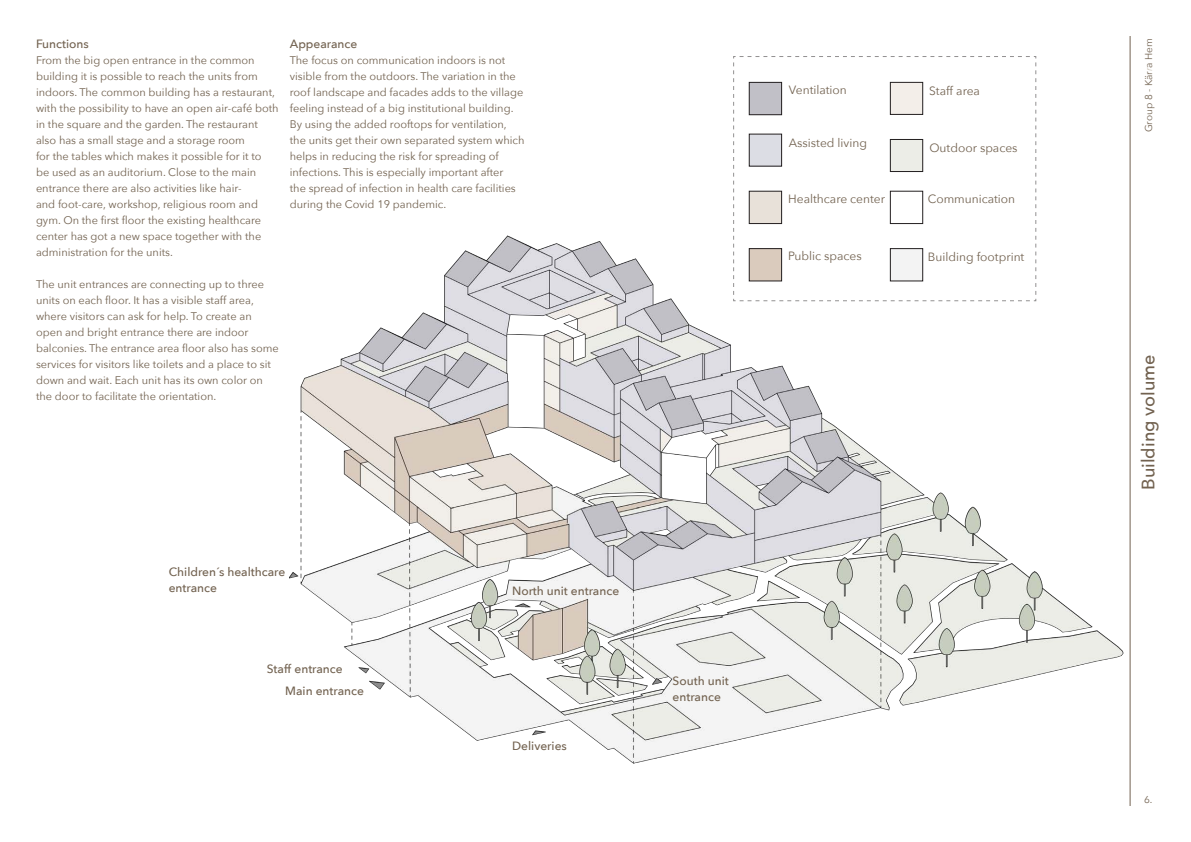
<style>
.page{position:relative;width:1191px;height:842px;background:#fff}
.page>*{position:absolute;margin:0;border:0;box-sizing:border-box;transform-origin:0 0}
.t1{font:500 18px "Avenir Next";color:#726250}
.t2{font:500 12px/16px "Avenir Next";color:#726250}
.t3{font:12px "Avenir Next";color:#726250}
.t4{font:11px/16px "Avenir Next";color:#726250}
.t5{font:10px "Avenir Next";color:#726250}
.s1{font-style:italic;color:#d1cabf}
</style>
<div class="page">
<hr style="left:1129px;top:36px;width:1px;height:770px;background:#726250">
<svg style="left:733px;top:56px;width:303px;height:180px"></svg>
<div style="left:749px;top:82px;width:32px;height:33px;background:#c1c0c7"></div>
<div style="left:749px;top:82px;width:32px;height:33px;border:1px solid #231f20"></div>
<div style="left:749px;top:134px;width:32px;height:32px;background:#dcdde4"></div>
<div style="left:890px;top:82px;width:32px;height:32px;background:#f3eee9"></div>
<div style="left:890px;top:82px;width:32px;height:33px;border:1px solid #231f20"></div>
<div style="left:749px;top:191px;width:32px;height:33px;background:#e8e1d9"></div>
<div style="left:749px;top:191px;width:32px;height:33px;border:1px solid #231f20"></div>
<div style="left:890px;top:139px;width:32px;height:33px;background:#ecede7"></div>
<div style="left:890px;top:139px;width:32px;height:33px;border:1px solid #231f20"></div>
<div style="left:890px;top:191px;width:32px;height:33px;background:#fff"></div>
<div style="left:890px;top:191px;width:32px;height:33px;border:1px solid #231f20"></div>
<img style="left:290px;top:236px;width:833px;height:528px">
<p class="t2" style="left:36px;top:35px;width:54px">Functions</p>
<p class="t4" style="left:36px;top:52px;width:244px">From the big open entrance in the common building it is possible to reach the units from indoors. The common building has a restaurant, with the possibility to have an open air-café both in the square and the garden. The restaurant also has a small stage and a storage room<br>for the tables which makes it possible for it to<br>be used as an auditorium. Close to the main entrance there are also activities like hair-<br>and foot-care, workshop, religious room and gym. On the first floor the existing healthcare center has got a new space together with the administration for the units.</p>
<p class="t4" style="left:36px;top:276px;width:244px">The unit entrances are connecting up to three units on each floor. It has a visible staff area, where visitors can ask for help. To create an open and bright entrance there are indoor balconies. The entrance area floor also has some services for visitors like toilets and a place to sit down and wait. Each unit has its own color on the door to facilitate the orientation.</p>
<p class="t2" style="left:290px;top:35px;width:69px">Appearance</p>
<p class="t4" style="left:290px;top:52px;width:236px">The focus on communication indoors is not visible from the outdoors. The variation in the roof landscape and facades adds to the village feeling instead of a big institutional building.<br>By using the added rooftops for ventilation, the units get their own separated system which helps in reducing the risk for spreading of infections. This is especially important after<br>the spread of infection in health care facilities during the Covid 19 pandemic.</p>
<p class="t3" style="left:789px;top:80px;width:60px">Ventilation</p>
<p class="t3" style="left:929px;top:81px;width:52px">Staff area</p>
<p class="t3" style="left:789px;top:133px;width:80px">Assisted living</p>
<p class="t3" style="left:788px;top:189px;width:98px">Healthcare center</p>
<p class="t3" style="left:929px;top:138px;width:90px">Outdoor spaces</p>
<p class="t3" style="left:928px;top:189px;width:89px">Communication</p>
<p class="t3" style="left:788px;top:246px;width:75px">Public spaces</p>
<p class="t3" style="left:928px;top:247px;width:98px">Building footprint</p>
<p class="t2" style="left:169px;top:563px;width:118px">Children´s healthcare entrance</p>
<p class="t2" style="left:267px;top:661px;width:77px">Staff entrance</p>
<p class="t2" style="left:285px;top:682px;width:80px">Main entrance</p>
<p class="t2" style="left:512px;top:582px;width:109px">North unit entrance</p>
<p class="t2" style="left:512px;top:737px;width:56px">Deliveries</p>
<p class="t2" style="left:672px;top:672px;width:58px">South unit</p>
<p class="t2" style="left:672px;top:688px;width:50px">entrance</p>
<p class="t5" style="left:1140px;top:132px;width:96px;rotate:-90deg">Group 8 - Kär<span class="s1">r</span>a Hem</p>
<p class="t1" style="left:1132px;top:490px;width:137px;rotate:-90deg">Building volume</p>
<p class="t5" style="left:1144px;top:791px;width:10px">6.</p>
</div>
